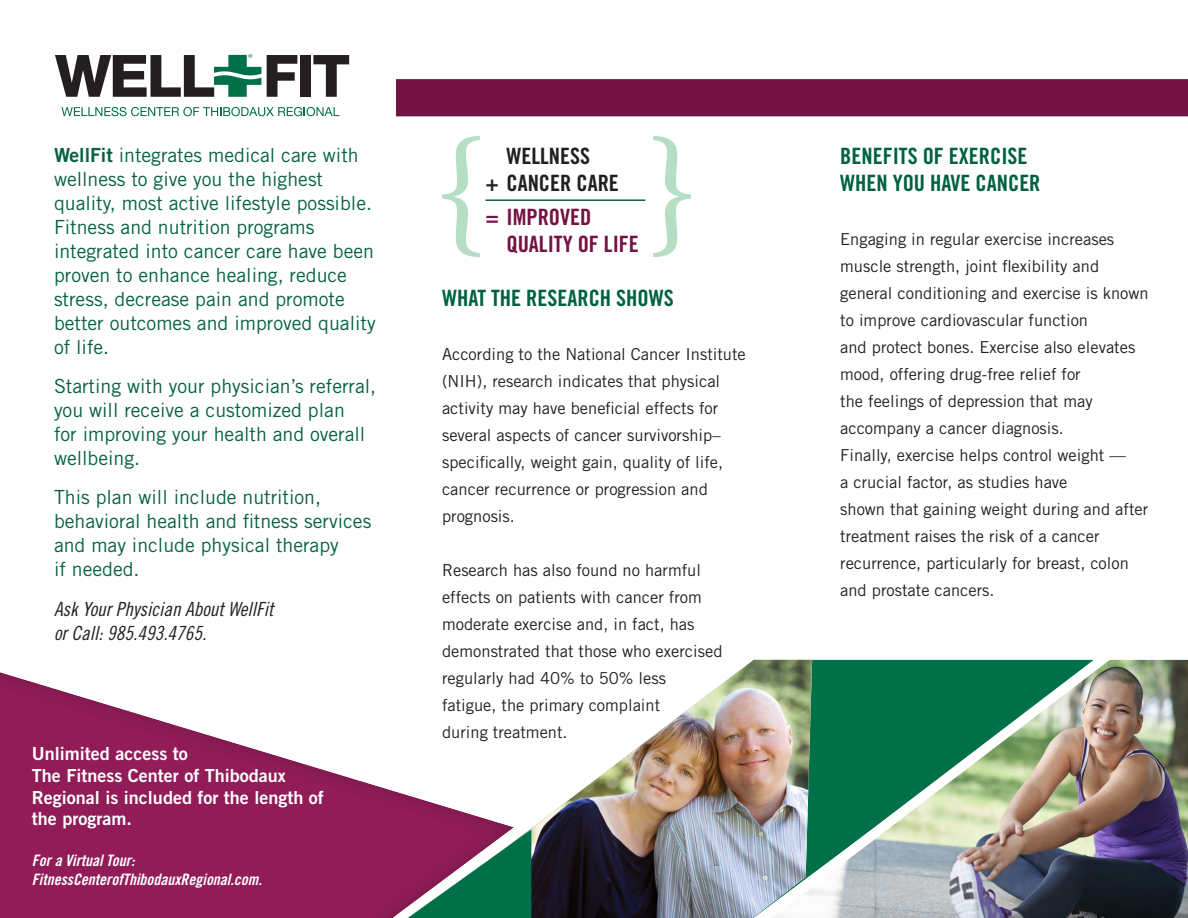
<style>
.page{position:relative;width:1188px;height:918px;background:#fff}
.page>*{position:absolute;margin:0;border:0;box-sizing:border-box;transform-origin:0 0}
.t1{font:22.5px/27px "Trade Gothic LT Std Bd Cn 20";color:#006142}
.t2{font:22.5px/27px "Trade Gothic LT Std Bd Cn 20";color:#741243}
.t3{font:22.5px/27px "Trade Gothic LT Std Bd Cn 20";color:#231f20;text-align:center}
.t4{font:19.5px/24px "Trade Gothic LT Std";color:#066141}
.t5{font:19.5px/24px "Trade Gothic LT Std Cn 18 Obl";color:#231f20}
.t6{font:18px/21.6px "Trade Gothic LT Std Bd 2";color:#fff}
.t7{font:16.5px/27px "Trade Gothic LT Std";color:#231f20}
.t8{font:15.75px/18.9px "Trade Gothic Bold Cond Twenty Obl";color:#fff}
.s1{font-family:"Trade Gothic LT Std Bd 2"}
</style>
<div class="page">
<svg style="left:0;top:672px;width:413px;height:246px;fill:#911c57"></svg>
<div style="left:396px;top:79px;width:792px;height:37px;background:#741243"></div>
<svg style="left:267px;top:55px;width:30px;height:42px"></svg>
<div style="left:300px;top:55px;width:11px;height:42px;background:#231f20"></div>
<svg style="left:313px;top:55px;width:36px;height:42px"></svg>
<svg style="left:55px;top:54px;width:206px;height:43px"></svg>
<svg style="left:62px;top:107px;width:277px;height:9px"></svg>
<img style="left:753px;top:659px;width:435px;height:259px">
<svg style="left:413px;top:797px;width:87px;height:32px"></svg>
<img style="left:500px;top:660px;width:312px;height:258px">
<svg style="left:442px;top:136px;width:38px;height:121px"></svg>
<svg style="left:653px;top:136px;width:38px;height:121px"></svg>
<hr style="left:485px;top:199px;width:160px;height:2px;background:#0b6241">
<svg style="left:408px;top:829px;width:123px;height:89px;background:#566466"></svg>
<p class="t4" style="left:54px;top:142px;width:323px"><span class="s1">WellFit</span> integrates medical care with wellness to give you the highest quality, most active lifestyle possible.<br>Fitness and nutrition programs integrated into cancer care have been proven to enhance healing, reduce stress, decrease pain and promote better outcomes and improved quality of life.</p>
<p class="t4" style="left:54px;top:373px;width:324px">Starting with your physician’s referral, you will receive a customized plan<br>for improving your health and overall wellbeing.</p>
<p class="t4" style="left:54px;top:484px;width:319px">This plan will include nutrition, behavioral health and fitness services and may include physical therapy<br>if needed.</p>
<p class="t5" style="left:54px;top:598px;width:221px">Ask Your Physician About WellFit or Call: 985.493.4765.</p>
<p class="t6" style="left:32px;top:743px;width:293px">Unlimited access to<br>The Fitness Center of Thibodaux<br>Regional is included for the length of the program.</p>
<p class="t8" style="left:32px;top:850px;width:231px">For a Virtual Tour:<br>FitnessCenterofThibodauxRegional.com.</p>
<h1 class="t3" style="left:485px;top:142px;width:135px">WELLNESS<br>+ CANCER CARE</h1>
<h1 class="t2" style="left:506px;top:204px;width:134px;text-indent:-21px">= IMPROVED<br>QUALITY OF LIFE</h1>
<h1 class="t1" style="left:442px;top:284px;width:233px">WHAT THE RESEARCH SHOWS</h1>
<p class="t7" style="left:442px;top:340px;width:305px">According to the National Cancer Institute (NIH), research indicates that physical activity may have beneficial effects for several aspects of cancer survivorship– specifically, weight gain, quality of life, cancer recurrence or progression and prognosis.</p>
<p class="t7" style="left:442px;top:556px;width:282px">Research has also found no harmful effects on patients with cancer from moderate exercise and, in fact, has demonstrated that those who exercised regularly had 40% to 50% less fatigue, the primary complaint<br>during treatment.</p>
<h1 class="t1" style="left:840px;top:142px;width:202px">BENEFITS OF EXERCISE<br>WHEN YOU HAVE CANCER</h1>
<p class="t7" style="left:840px;top:225px;width:310px">Engaging in regular exercise increases muscle strength, joint flexibility and general conditioning and exercise is known to improve cardiovascular function<br>and protect bones. Exercise also elevates mood, offering drug-free relief for<br>the feelings of depression that may accompany a cancer diagnosis.<br>Finally, exercise helps control weight —<br>a crucial factor, as studies have<br>shown that gaining weight during and after treatment raises the risk of a cancer recurrence, particularly for breast, colon and prostate cancers.</p>
</div>
